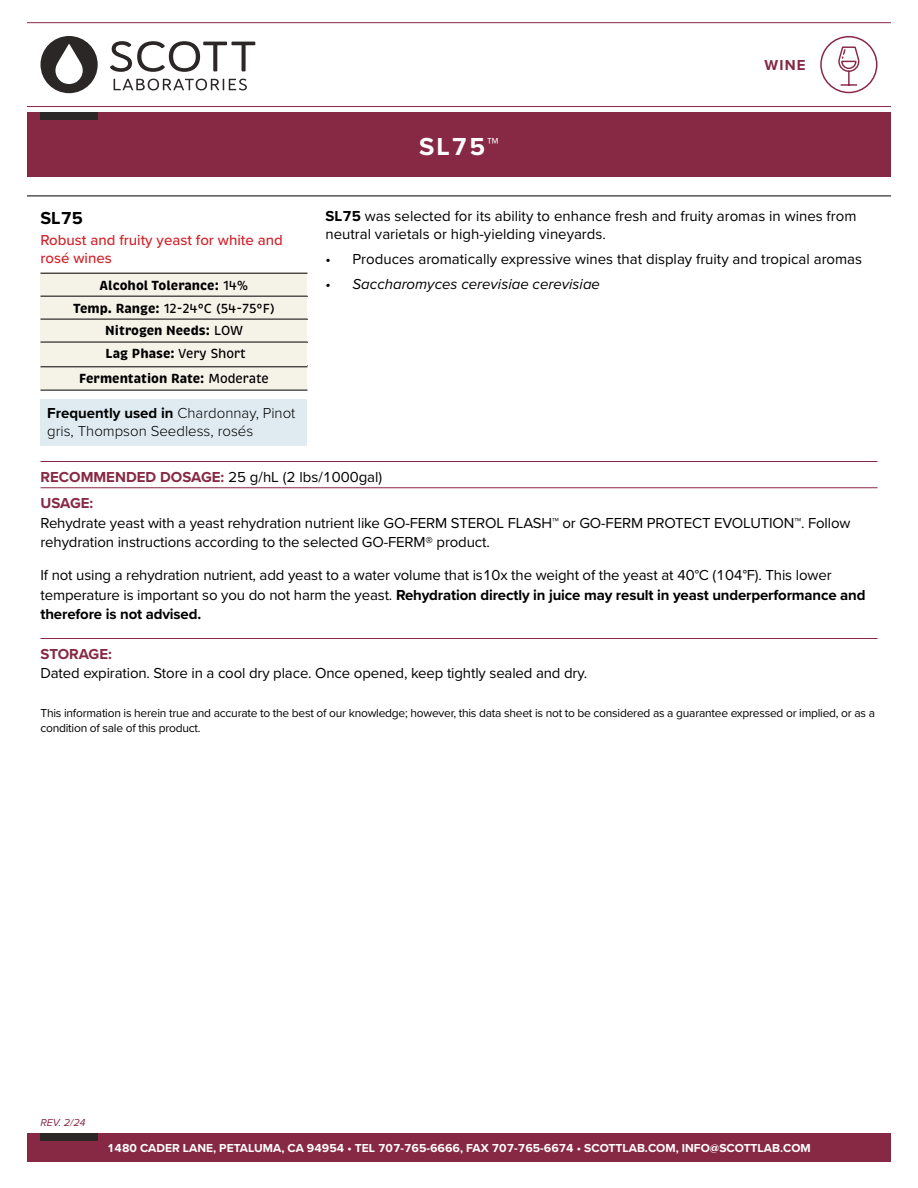
<style>
.page{position:relative;width:918px;height:1188px;background:#fff}
.page>*{position:absolute;margin:0;border:0;box-sizing:border-box;transform-origin:0 0}
.t1{font:700 25.5px "Proxima Nova";color:#fff}
.t2{font:700 18px "Proxima Nova";color:#000}
.t3{font:15px/19.5px "Proxima Nova";letter-spacing:-.01em;color:#000}
.t4{font:300 15px/18px "Proxima Nova";color:#000}
.t5{font:700 15px/26.2px "Proxima Nova";color:#872945}
.t6{font:500 15px/18px "Proxima Nova";color:#d2232a}
.t7{font:italic 15px "Proxima Nova";color:#000}
.t8{font:700 13.5px/23px "Brevia";color:#000;text-align:center;scale:.95 1}
.t9{font:12px/15px "Proxima Nova";letter-spacing:-.02em;color:#000}
.t10{font:700 12px "Proxima Nova";color:#fff}
.t11{font:italic 10.5px "Proxima Nova";color:#872945}
.s1{font-weight:500}
.s2{font-weight:700}
.s3{font-weight:400;color:#000}
</style>
<div class="page">
<hr style="left:40px;top:461px;width:838px;height:1px;background:#872945">
<hr style="left:40px;top:488px;width:838px;height:1px;background:#872945">
<hr style="left:40px;top:638px;width:838px;height:1px;background:#872945">
<div style="left:27px;top:1133px;width:864px;height:29px;background:#872945"></div>
<div style="left:40px;top:1133px;width:58px;height:8px;background:#2b2727"></div>
<svg style="left:41px;top:36px;width:214px;height:57px"></svg>
<hr style="left:27px;top:22px;width:864px;height:1px;background:#872945">
<hr style="left:27px;top:106px;width:864px;height:1px;background:#872945">
<div style="left:27px;top:112px;width:864px;height:65px;background:#872945"></div>
<div style="left:40px;top:112px;width:58px;height:8px;background:#2b2727"></div>
<hr style="left:27px;top:196px;width:864px;height:1px;background:#000">
<div style="left:40px;top:272px;width:268px;height:24px;background:#f5f3e8"></div>
<hr style="left:40px;top:273px;width:268px;height:1px;background:#000">
<div style="left:40px;top:295px;width:268px;height:24px;background:#f5f3e8"></div>
<hr style="left:40px;top:296px;width:268px;height:1px;background:#000">
<div style="left:40px;top:318px;width:268px;height:24px;background:#f5f3e8"></div>
<hr style="left:40px;top:319px;width:268px;height:1px;background:#000">
<div style="left:40px;top:341px;width:268px;height:24px;background:#f5f3e8"></div>
<hr style="left:40px;top:342px;width:268px;height:1px;background:#000">
<div style="left:40px;top:365px;width:268px;height:25px;background:#f5f3e8"></div>
<hr style="left:40px;top:367px;width:268px;height:1px;background:#000">
<hr style="left:40px;top:390px;width:268px;height:1px;background:#000">
<div style="left:40px;top:399px;width:268px;height:47px;background:#dfebf1"></div>
<svg style="left:838px;top:46px;width:22px;height:40px"></svg>
<div style="left:820px;top:36px;width:58px;height:57px;border:2px solid #872945;border-radius:50%"></div>
<p class="t2" style="left:40px;top:204px;width:44px">SL75</p>
<p class="t6" style="left:40px;top:231px;width:244px">Robust and fruity yeast for white and rosé wines</p>
<p class="t8" style="left:73px;top:274px;width:214px">Alcohol Tolerance: <span class="s1">14%<br></span>Temp. Range: <span class="s1">12-24°C (54-75°F)<br></span>Nitrogen Needs: <span class="s1">LOW<br></span>Lag Phase: <span class="s1">Very Short</span></p>
<p class="t8" style="left:79px;top:367px;width:201px">Fermentation Rate: <span class="s1">Moderate</span></p>
<p class="t4" style="left:47px;top:403px;width:250px"><span class="s2">Frequently used in</span> Chardonnay, Pinot gris, Thompson Seedless, rosés</p>
<h1 class="t1" style="left:419px;top:127px;width:81px">SL75™</h1>
<p class="t5" style="left:765px;top:52px;width:42px">WINE</p>
<p class="t3" style="left:326px;top:207px;width:533px;line-height:18px"><span class="s2">SL75</span> was selected for its ability to enhance fresh and fruity aromas in wines from neutral varietals or high-yielding vineyards.</p>
<p class="t3" style="left:326px;top:249px;width:538px">• Produces aromatically expressive wines that display fruity and tropical aromas</p>
<p class="t7" style="left:326px;top:273px;width:276px">• Saccharomyces cerevisiae cerevisiae</p>
<p class="t5" style="left:40px;top:463px;width:343px">RECOMMENDED DOSAGE: <span class="s3">25 g/hL (2 lbs/1000gal)<br></span>USAGE:</p>
<p class="t3" style="left:40px;top:512px;width:811px">Rehydrate yeast with a yeast rehydration nutrient like GO-FERM STEROL FLASH™ or GO-FERM PROTECT EVOLUTION™. Follow rehydration instructions according to the selected GO-FERM® product.</p>
<p class="t3" style="left:40px;top:565px;width:827px">If not using a rehydration nutrient, add yeast to a water volume that is10x the weight of the yeast at 40°C (104°F). This lower temperature is important so you do not harm the yeast. <span class="s2">Rehydration directly in juice may result in yeast underperformance and therefore is not advised.</span></p>
<p class="t5" style="left:40px;top:640px;width:73px">STORAGE:</p>
<p class="t3" style="left:40px;top:663px;width:548px">Dated expiration. Store in a cool dry place. Once opened, keep tightly sealed and dry.</p>
<p class="t9" style="left:40px;top:705px;width:836px">This information is herein true and accurate to the best of our knowledge; however, this data sheet is not to be considered as a guarantee expressed or implied, or as a condition of sale of this product.</p>
<p class="t11" style="left:40px;top:1114px;width:47px">REV. 2/24</p>
<p class="t10" style="left:107px;top:1139px;width:705px">1480 CADER LANE, PETALUMA, CA 94954 • TEL 707-765-6666, FAX 707-765-6674 • SCOTTLAB.COM, INFO@SCOTTLAB.COM</p>
</div>
